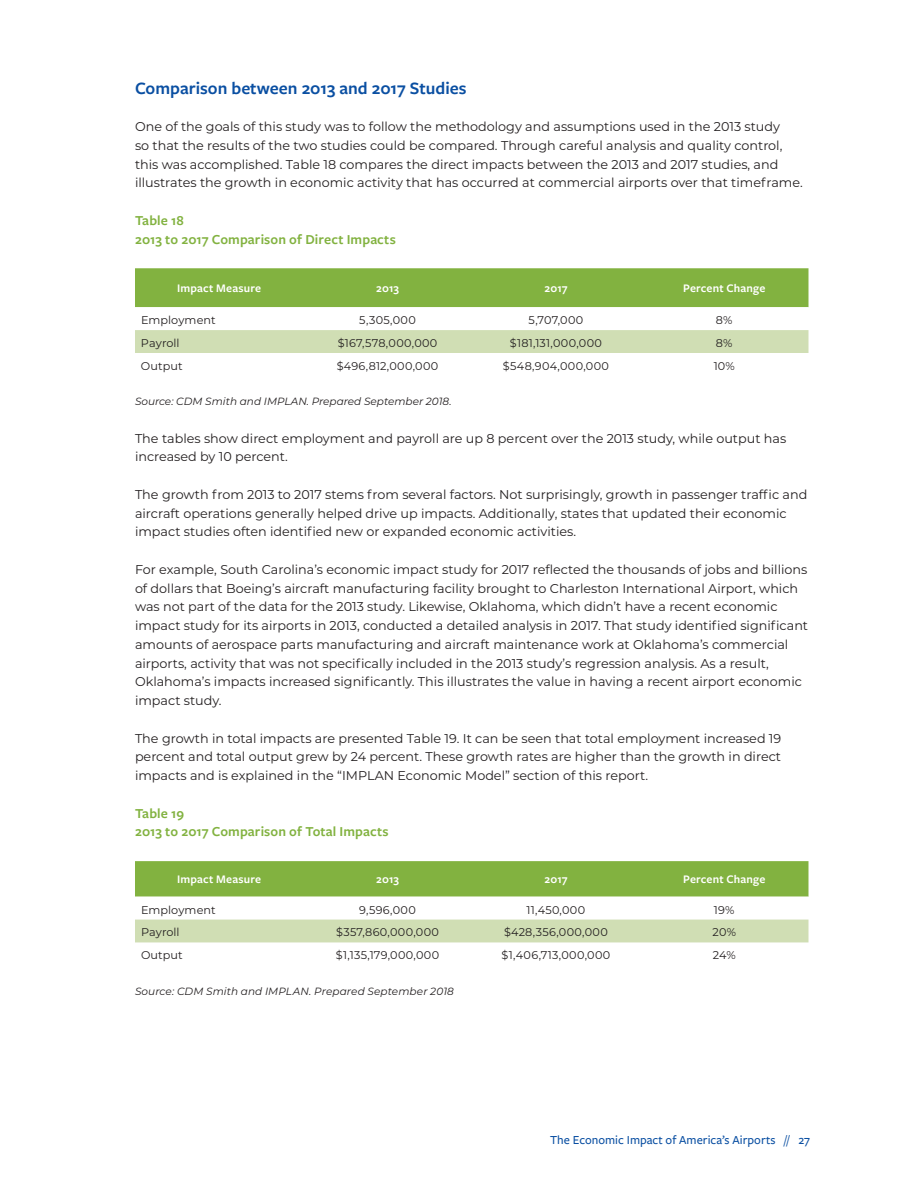
<style>
.page{position:relative;width:918px;height:1188px;background:#fff}
.page>*{position:absolute;margin:0;border:0;box-sizing:border-box;transform-origin:0 0}
.t1{font:600 18px "Freight Sans Pro";color:#0a4fa2}
.t2{font:600 14.25px/18.8px "Freight Sans Pro";letter-spacing:.005em;color:#82b240}
.t3{font:12.75px/18.8px "Montserrat";color:#231f20}
.t4{font:500 12.75px "Freight Sans Pro";color:#0a4fa2}
.t5{font:600 12px "Freight Sans Pro";letter-spacing:.015em;color:#fff}
.t6{font:11.25px "Montserrat";letter-spacing:.02em;color:#231f20}
.t7{font:italic 10.5px "Montserrat";color:#231f20}
</style>
<div class="page">
<div style="left:135px;top:268px;width:673px;height:39px;background:#82b240"></div>
<div style="left:135px;top:330px;width:673px;height:23px;background:#d0deb4"></div>
<div style="left:135px;top:861px;width:673px;height:36px;background:#82b240"></div>
<svg style="left:135px;top:919px;width:673px;height:24px"></svg>
<div style="left:135px;top:920px;width:673px;height:22px;background:#d0deb4"></div>
<h1 class="t1" style="left:135px;top:75px;width:333px">Comparison between 2013 and 2017 Studies</h1>
<p class="t3" style="left:135px;top:117px;width:669px">One of the goals of this study was to follow the methodology and assumptions used in the 2013 study<br>so that the results of the two studies could be compared. Through careful analysis and quality control, this was accomplished. Table 18 compares the direct impacts between the 2013 and 2017 studies, and illustrates the growth in economic activity that has occurred at commercial airports over that timeframe.</p>
<p class="t2" style="left:135px;top:210px;width:262px">Table 18<br>2013 to 2017 Comparison of Direct Impacts</p>
<p class="t5" style="left:177px;top:280px;width:85px">Impact Measure</p>
<p class="t5" style="left:376px;top:280px;width:24px">2013</p>
<p class="t5" style="left:544px;top:280px;width:25px">2017</p>
<p class="t5" style="left:683px;top:280px;width:84px">Percent Change</p>
<p class="t6" style="left:141px;top:312px;width:76px">Employment</p>
<p class="t6" style="left:359px;top:312px;width:58px">5,305,000</p>
<p class="t6" style="left:529px;top:312px;width:56px">5,707,000</p>
<p class="t6" style="left:716px;top:312px;width:18px">8%</p>
<p class="t6" style="left:141px;top:335px;width:40px">Payroll</p>
<p class="t6" style="left:338px;top:335px;width:101px">$167,578,000,000</p>
<p class="t6" style="left:510px;top:335px;width:94px">$181,131,000,000</p>
<p class="t6" style="left:716px;top:335px;width:18px">8%</p>
<p class="t6" style="left:141px;top:358px;width:43px">Output</p>
<p class="t6" style="left:337px;top:358px;width:103px">$496,812,000,000</p>
<p class="t6" style="left:503px;top:358px;width:108px">$548,904,000,000</p>
<p class="t6" style="left:714px;top:358px;width:23px">10%</p>
<p class="t7" style="left:135px;top:394px;width:318px">Source: CDM Smith and IMPLAN. Prepared September 2018.</p>
<p class="t3" style="left:135px;top:428px;width:653px">The tables show direct employment and payroll are up 8 percent over the 2013 study, while output has increased by 10 percent.</p>
<p class="t3" style="left:135px;top:485px;width:674px">The growth from 2013 to 2017 stems from several factors. Not surprisingly, growth in passenger traffic and aircraft operations generally helped drive up impacts. Additionally, states that updated their economic impact studies often identified new or expanded economic activities.</p>
<p class="t3" style="left:135px;top:560px;width:675px">For example, South Carolina’s economic impact study for 2017 reflected the thousands of jobs and billions of dollars that Boeing’s aircraft manufacturing facility brought to Charleston International Airport, which was not part of the data for the 2013 study. Likewise, Oklahoma, which didn’t have a recent economic impact study for its airports in 2013, conducted a detailed analysis in 2017. That study identified significant amounts of aerospace parts manufacturing and aircraft maintenance work at Oklahoma’s commercial airports, activity that was not specifically included in the 2013 study’s regression analysis. As a result, Oklahoma’s impacts increased significantly. This illustrates the value in having a recent airport economic impact study.</p>
<p class="t3" style="left:135px;top:728px;width:648px;text-align:justify">The growth in total impacts are presented Table 19. It can be seen that total employment increased 19 percent and total output grew by 24 percent. These growth rates are higher than the growth in direct impacts and is explained in the “IMPLAN Economic Model” section of this report.</p>
<p class="t2" style="left:135px;top:803px;width:255px">Table 19<br>2013 to 2017 Comparison of Total Impacts</p>
<p class="t5" style="left:177px;top:871px;width:85px">Impact Measure</p>
<p class="t5" style="left:376px;top:871px;width:24px">2013</p>
<p class="t5" style="left:544px;top:871px;width:25px">2017</p>
<p class="t5" style="left:683px;top:871px;width:84px">Percent Change</p>
<p class="t6" style="left:141px;top:902px;width:76px">Employment</p>
<p class="t6" style="left:359px;top:902px;width:58px">9,596,000</p>
<p class="t6" style="left:527px;top:902px;width:60px">11,450,000</p>
<p class="t6" style="left:714px;top:902px;width:22px">19%</p>
<p class="t6" style="left:141px;top:925px;width:40px">Payroll</p>
<p class="t6" style="left:336px;top:925px;width:104px">$357,860,000,000</p>
<p class="t6" style="left:504px;top:925px;width:105px">$428,356,000,000</p>
<p class="t6" style="left:713px;top:925px;width:25px">20%</p>
<p class="t6" style="left:141px;top:948px;width:43px">Output</p>
<p class="t6" style="left:336px;top:948px;width:105px">$1,135,179,000,000</p>
<p class="t6" style="left:502px;top:948px;width:110px">$1,406,713,000,000</p>
<p class="t6" style="left:713px;top:948px;width:24px">24%</p>
<p class="t7" style="left:135px;top:984px;width:321px">Source: CDM Smith and IMPLAN. Prepared September 2018</p>
<p class="t4" style="left:550px;top:1131px;width:261px">The Economic Impact of America’s Airports // 27</p>
</div>
